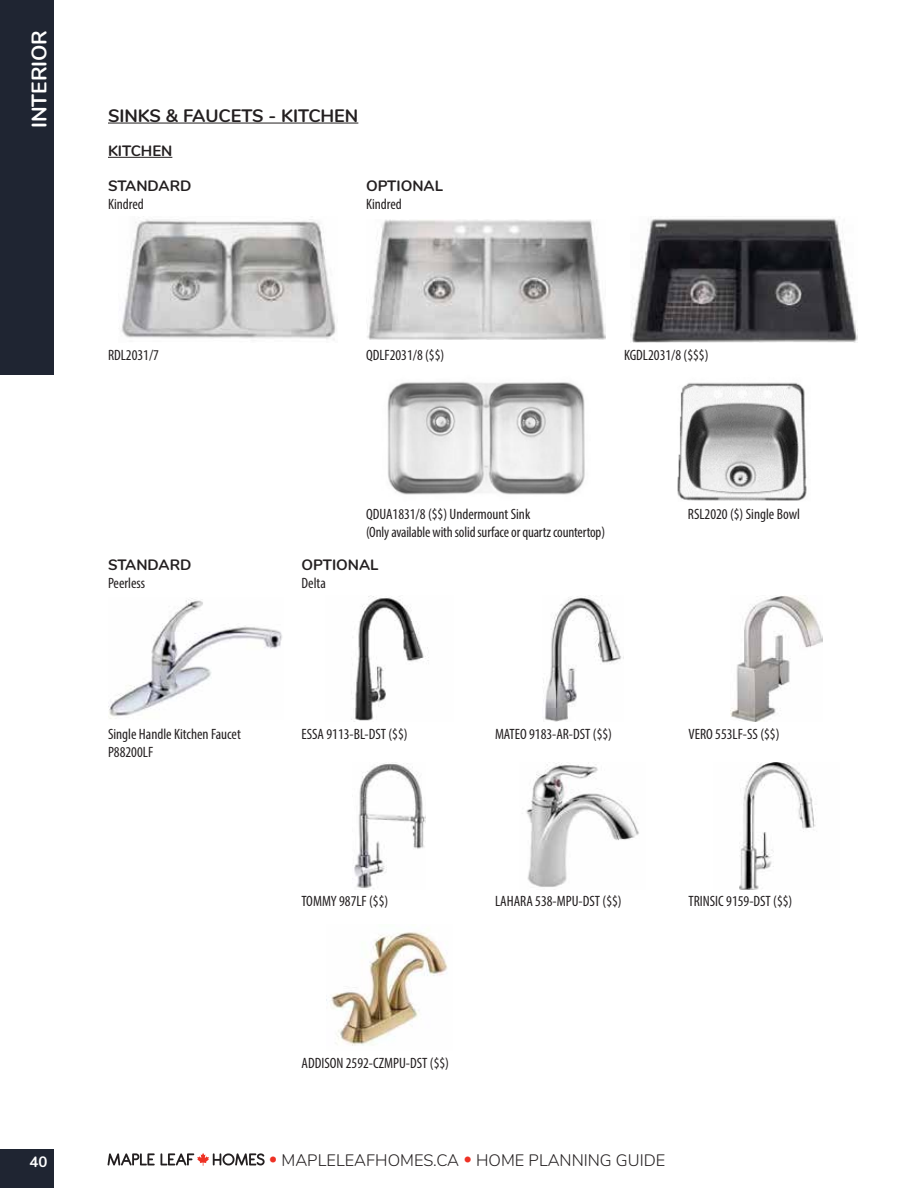
<style>
.page{position:relative;width:918px;height:1188px;background:#fff}
.page>*{position:absolute;margin:0;border:0;box-sizing:border-box;transform-origin:0 0}
.t1{font:700 21px "Nunito";color:#fff}
.t2{font:700 18px "Nunito";color:#231f20}
.t3{font:300 16.5px "Nunito";color:#231f20}
.t4{font:condensed 15px/18px "Myriad Pro";color:#231f20}
.t5{font:700 15px "Nunito";color:#231f20}
.t6{font:700 15px "Nunito";color:#fff}
.s1{color:#ee3124}
</style>
<div class="page">
<hr style="left:108px;top:123px;width:250px;height:1px;background:#231f20">
<hr style="left:108px;top:157px;width:64px;height:1px;background:#231f20">
<img style="left:121px;top:219px;width:215px;height:121px">
<img style="left:367px;top:220px;width:239px;height:119px">
<img style="left:387px;top:382px;width:198px;height:113px">
<img style="left:630px;top:218px;width:228px;height:125px">
<img style="left:108px;top:598px;width:174px;height:121px">
<img style="left:351px;top:596px;width:78px;height:126px">
<img style="left:354px;top:763px;width:72px;height:126px">
<img style="left:326px;top:932px;width:122px;height:114px">
<img style="left:543px;top:595px;width:78px;height:127px">
<img style="left:526px;top:763px;width:113px;height:124px">
<img style="left:730px;top:595px;width:92px;height:127px">
<img style="left:739px;top:763px;width:77px;height:126px">
<img style="left:677px;top:382px;width:130px;height:119px">
<div style="left:0;top:1149px;width:54px;height:39px;background:#1f2532"></div>
<div style="left:0;top:0;width:54px;height:375px;background:#1f2532"></div>
<svg style="left:108px;top:1153px;width:157px;height:13px"></svg>
<h1 class="t1" style="left:24px;top:128px;width:100px;rotate:-90deg">INTERIOR</h1>
<p class="t6" style="left:30px;top:1151px;width:19px">40</p>
<p class="t2" style="left:108px;top:102px;width:252px">SINKS &amp; FAUCETS - KITCHEN</p>
<p class="t5" style="left:108px;top:140px;width:66px">KITCHEN</p>
<p class="t5" style="left:108px;top:175px;width:85px">STANDARD</p>
<p class="t4" style="left:108px;top:195px;width:37px">Kindred</p>
<p class="t5" style="left:366px;top:175px;width:79px">OPTIONAL</p>
<p class="t4" style="left:366px;top:195px;width:37px">Kindred</p>
<p class="t4" style="left:108px;top:346px;width:53px">RDL2031/7</p>
<p class="t4" style="left:366px;top:346px;width:80px">QDLF2031/8 ($$)</p>
<p class="t4" style="left:624px;top:346px;width:86px">KGDL2031/8 ($$$)</p>
<p class="t5" style="left:108px;top:553px;width:85px">STANDARD</p>
<p class="t4" style="left:108px;top:574px;width:39px">Peerless</p>
<p class="t4" style="left:108px;top:725px;width:134px">Single Handle Kitchen Faucet<br>P88200LF</p>
<p class="t4" style="left:366px;top:504px;width:241px">QDUA1831/8 ($$) Undermount Sink<br>(Only available with solid surface or quartz countertop)</p>
<p class="t5" style="left:302px;top:553px;width:79px">OPTIONAL</p>
<p class="t4" style="left:302px;top:574px;width:26px">Delta</p>
<p class="t4" style="left:302px;top:725px;width:108px">ESSA 9113-BL-DST ($$)</p>
<p class="t4" style="left:495px;top:725px;width:119px">MATEO 9183-AR-DST ($$)</p>
<p class="t4" style="left:688px;top:504px;width:114px">RSL2020 ($) Single Bowl</p>
<p class="t4" style="left:688px;top:725px;width:92px">VERO 553LF-SS ($$)</p>
<p class="t4" style="left:302px;top:892px;width:88px">TOMMY 987LF ($$)</p>
<p class="t4" style="left:495px;top:892px;width:128px">LAHARA 538-MPU-DST ($$)</p>
<p class="t4" style="left:688px;top:892px;width:105px">TRINSIC 9159-DST ($$)</p>
<p class="t4" style="left:302px;top:1054px;width:149px">ADDISON 2592-CZMPU-DST ($$)</p>
<p class="t3" style="left:269px;top:1148px;width:398px"><span class="s1">•</span> MAPLELEAFHOMES.CA <span class="s1">•</span> HOME PLANNING GUIDE</p>
</div>
